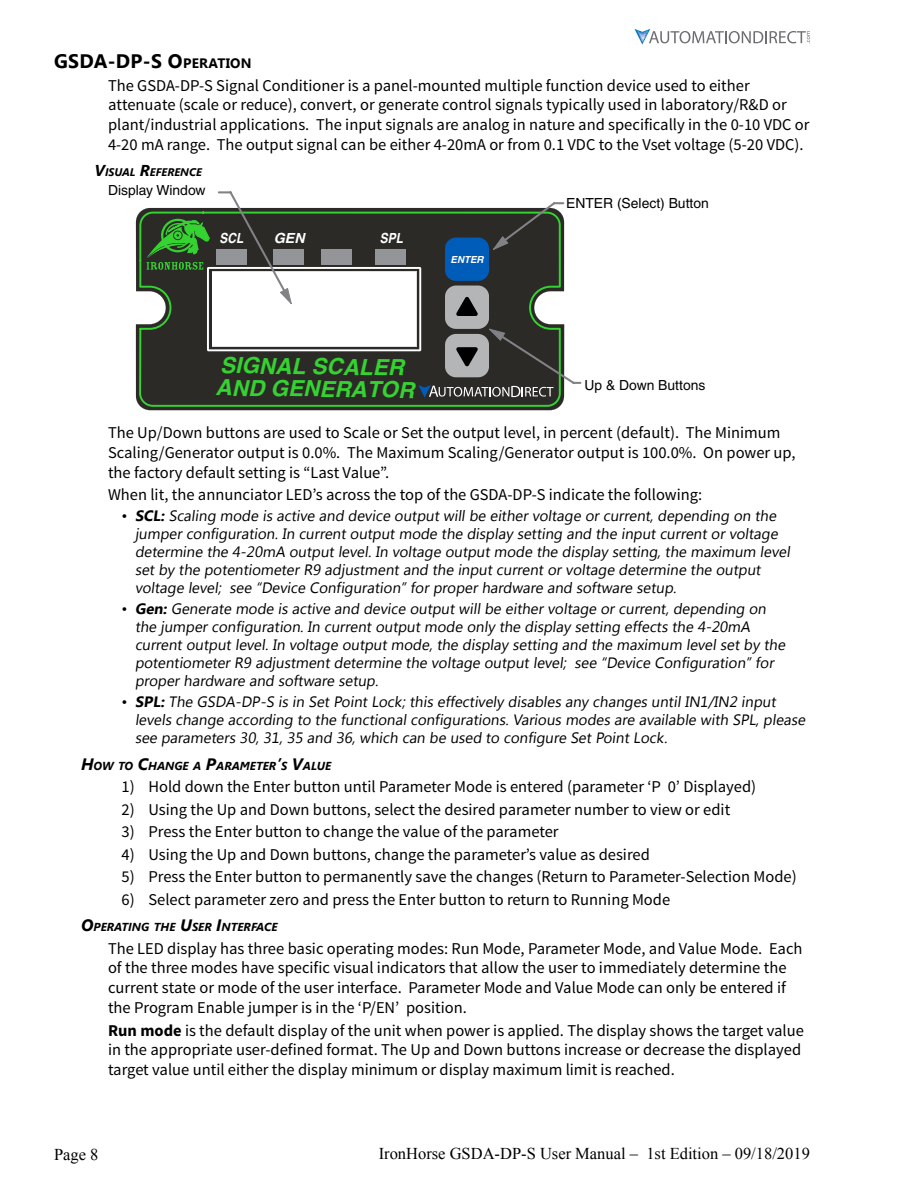
<style>
.page{position:relative;width:918px;height:1188px;background:#fff}
.page>*{position:absolute;margin:0;border:0;box-sizing:border-box;transform-origin:0 0}
.t1{font:italic 700 22.35px/22.2px "Helvetica";color:#35d331}
.t2{font:700 19.5px "Segoe UI";letter-spacing:.015em;color:#000}
.t3{font:16.5px/19.8px "Source Sans Pro";color:#000}
.t4{font:16.5px "Times New Roman";color:#000}
.t5{font:15px/18px "Segoe UI";color:#000}
.t6{font:13.95px "Helvetica";color:#000}
.t7{font:italic 700 13.95px "Helvetica";color:#fff;scale:.85 1}
.t8{font:italic 700 13.95px "Helvetica";color:#fff}
.t9{font:italic 700 11.55px "Segoe UI";color:#000}
.t10{font:italic 700 10.95px "Segoe UI";color:#000}
.t11{font:italic 700 9.75px "Helvetica";color:#fff}
.s1{font-size:13.65px}
.s2{font-size:15.75px}
.s3{font-weight:700}
.s4{font-size:16.5px}
</style>
<div class="page">
<svg style="left:634px;top:29px;width:176px;height:16px"></svg>
<svg style="left:136px;top:208px;width:428px;height:202px;background:#43413e"></svg>
<svg style="left:139px;top:212px;width:422px;height:195px;background:#375933"></svg>
<svg style="left:146px;top:191px;width:436px;height:207px"></svg>
<p class="t2" style="left:54px;top:47px;width:199px">GSDA-DP-S O<span class="s1">PERATION</span></p>
<p class="t3" style="left:108px;top:76px;width:703px">The GSDA-DP-S Signal Conditioner is a panel-mounted multiple function device used to either attenuate (scale or reduce), convert, or generate control signals typically used in laboratory/R&amp;D or plant/industrial applications. The input signals are analog in nature and specifically in the 0-10 VDC or 4-20 mA range. The output signal can be either 4-20mA or from 0.1 VDC to the Vset voltage (5-20 VDC).</p>
<p class="t10" style="left:94px;top:164px;width:109px"><span class="s2">V</span>ISUAL <span class="s2">R</span>EFERENCE</p>
<p class="t6" style="left:108px;top:182px;width:99px">Display Window</p>
<p class="t7" style="left:220px;top:230px;width:29px">SCL</p>
<p class="t8" style="left:274px;top:230px;width:32px">GEN</p>
<p class="t7" style="left:380px;top:230px;width:29px">SPL</p>
<p class="t11" style="left:451px;top:253px;width:35px">ENTER</p>
<h1 class="t1" style="left:216px;top:353px;width:200px;rotate:1deg">SIGNAL SCALER<br>AND GENERATOR</h1>
<p class="t6" style="left:566px;top:195px;width:144px">ENTER (Select) Button</p>
<p class="t6" style="left:584px;top:377px;width:122px">Up &amp; Down Buttons</p>
<p class="t3" style="left:108px;top:423px;width:689px">The Up/Down buttons are used to Scale or Set the output level, in percent (default). The Minimum<br>Scaling/Generator output is 0.0%. The Maximum Scaling/Generator output is 100.0%. On power up, the factory default setting is “Last Value”.</p>
<p class="t3" style="left:108px;top:485px;width:596px">When lit, the annunciator LED’s across the top of the GSDA-DP-S indicate the following:</p>
<p class="t5" style="left:135px;top:506px;width:659px;text-indent:-14px">• <span class="s3">SCL:</span> Scaling mode is active and device output will be either voltage or current, depending on the jumper configuration. In current output mode the display setting and the input current or voltage determine the 4-20mA output level. In voltage output mode the display setting, the maximum level set by the potentiometer R9 adjustment and the input current or voltage determine the output voltage level; see “Device Configuration” for proper hardware and software setup.</p>
<p class="t5" style="left:135px;top:599px;width:654px;text-indent:-14px">• <span class="s3">Gen:</span> Generate mode is active and device output will be either voltage or current, depending on the jumper configuration. In current output mode only the display setting effects the 4-20mA current output level. In voltage output mode, the display setting and the maximum level set by the potentiometer R9 adjustment determine the voltage output level; see “Device Configuration” for proper hardware and software setup.</p>
<p class="t5" style="left:135px;top:692px;width:674px;text-indent:-14px">• <span class="s3">SPL:</span> The GSDA-DP-S is in Set Point Lock; this effectively disables any changes until IN1/IN2 input levels change according to the functional configurations. Various modes are available with SPL, please see parameters 30, 31, 35 and 36, which can be used to configure Set Point Lock.</p>
<p class="t9" style="left:81px;top:757px;width:252px"><span class="s4">H</span>OW TO <span class="s4">C</span>HANGE A <span class="s4">P</span>ARAMETER<span class="s4">’</span>S <span class="s4">V</span>ALUE</p>
<p class="t3" style="left:122px;top:777px;width:636px">1) Hold down the Enter button until Parameter Mode is entered (parameter ‘P 0’ Displayed)</p>
<p class="t3" style="left:122px;top:800px;width:610px">2) Using the Up and Down buttons, select the desired parameter number to view or edit</p>
<p class="t3" style="left:122px;top:822px;width:439px">3) Press the Enter button to change the value of the parameter</p>
<p class="t3" style="left:122px;top:845px;width:530px">4) Using the Up and Down buttons, change the parameter’s value as desired</p>
<p class="t3" style="left:122px;top:867px;width:677px">5) Press the Enter button to permanently save the changes (Return to Parameter-Selection Mode)</p>
<p class="t3" style="left:122px;top:890px;width:550px">6) Select parameter zero and press the Enter button to return to Running Mode</p>
<p class="t9" style="left:81px;top:919px;width:198px"><span class="s4">O</span>PERATING THE <span class="s4">U</span>SER <span class="s4">I</span>NTERFACE</p>
<p class="t3" style="left:108px;top:939px;width:696px">The LED display has three basic operating modes: Run Mode, Parameter Mode, and Value Mode. Each of the three modes have specific visual indicators that allow the user to immediately determine the current state or mode of the user interface. Parameter Mode and Value Mode can only be entered if the Program Enable jumper is in the ‘P/EN’ position.</p>
<p class="t3" style="left:108px;top:1020px;width:698px"><span class="s3">Run mode</span> is the default display of the unit when power is applied. The display shows the target value in the appropriate user-defined format. The Up and Down buttons increase or decrease the displayed target value until either the display minimum or display maximum limit is reached.</p>
<p class="t4" style="left:54px;top:1143px;width:46px">Page 8</p>
<p class="t4" style="left:379px;top:1142px;width:433px">IronHorse GSDA-DP-S User Manual – 1st Edition – 09/18/2019</p>
</div>
